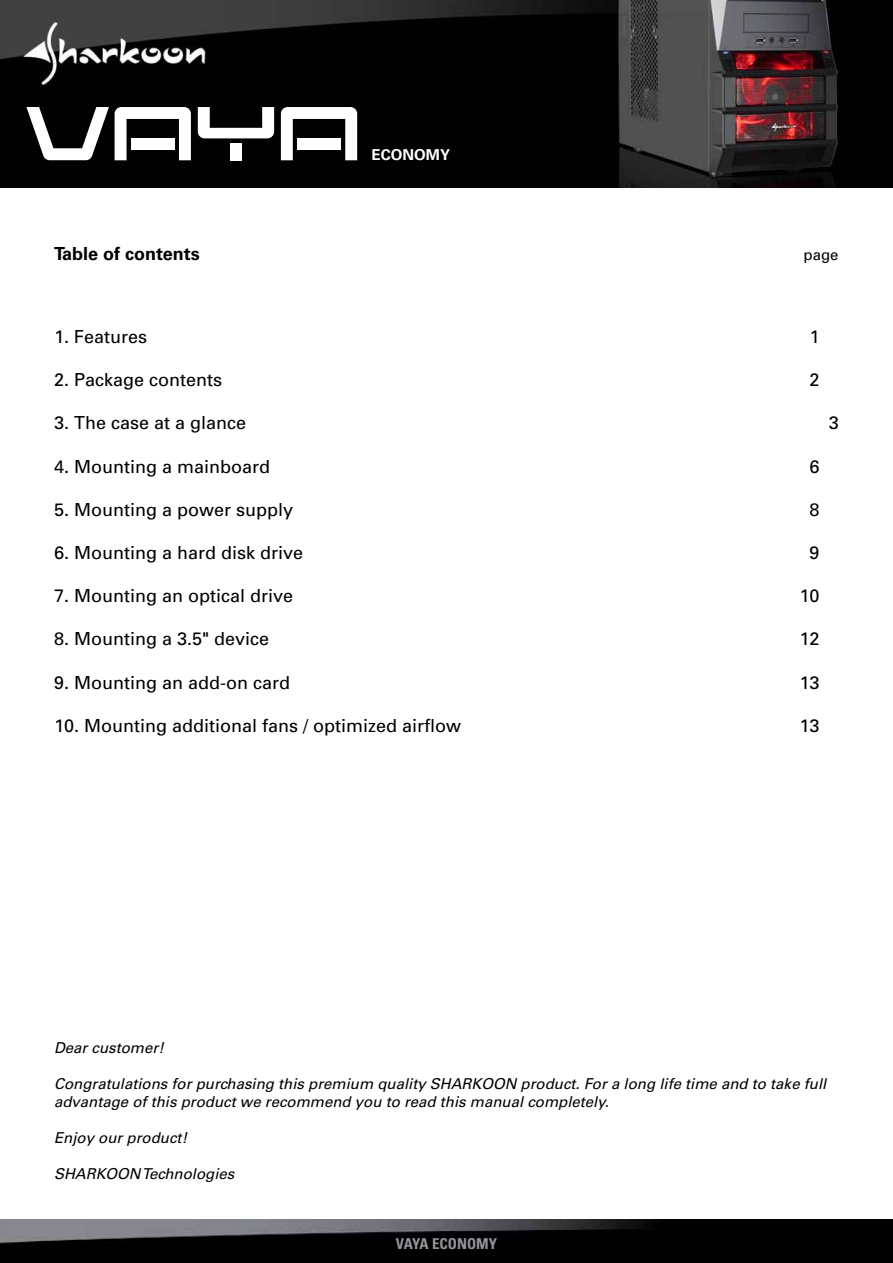
<style>
.page{position:relative;width:893px;height:1263px;background:#fff}
.page>*{position:absolute;margin:0;border:0;box-sizing:border-box;transform-origin:0 0}
.t1{font:18px "Univers";color:#000}
.t2{font:700 18px "Univers";color:#000}
.t3{font:italic 15px/18px "Univers";color:#000}
.t4{font:700 condensed 15px "Univers";color:#939598}
.t5{font:700 15px "Univers";color:#fff}
.t6{font:15px "Univers";color:#000}
</style>
<div class="page">
<img style="left:0;top:1220px;width:893px;height:42px">
<img style="left:0;top:0;width:893px;height:187px">
<svg style="left:115px;top:107px;width:76px;height:53px"></svg>
<div style="left:131px;top:138px;width:43px;height:12px;background:#fff"></div>
<svg style="left:281px;top:107px;width:76px;height:53px"></svg>
<div style="left:297px;top:138px;width:44px;height:12px;background:#fff"></div>
<svg style="left:198px;top:107px;width:76px;height:31px"></svg>
<div style="left:230px;top:143px;width:12px;height:17px;background:#fff"></div>
<svg style="left:26px;top:107px;width:83px;height:53px"></svg>
<p class="t5" style="left:372px;top:146px;width:80px">ECONOMY</p>
<p class="t2" style="left:54px;top:243px;width:147px">Table of contents</p>
<p class="t6" style="left:803px;top:246px;width:37px">page</p>
<p class="t1" style="left:54px;top:326px;width:95px">1. Features</p>
<p class="t1" style="left:809px;top:326px;width:12px">1</p>
<p class="t1" style="left:54px;top:369px;width:170px">2. Package contents</p>
<p class="t1" style="left:809px;top:369px;width:12px">2</p>
<p class="t1" style="left:54px;top:412px;width:194px">3. The case at a glance</p>
<p class="t1" style="left:829px;top:412px;width:12px">3</p>
<p class="t1" style="left:54px;top:456px;width:218px">4. Mounting a mainboard</p>
<p class="t1" style="left:809px;top:456px;width:12px">6</p>
<p class="t1" style="left:54px;top:499px;width:241px">5. Mounting a power supply</p>
<p class="t1" style="left:809px;top:499px;width:12px">8</p>
<p class="t1" style="left:54px;top:542px;width:251px">6. Mounting a hard disk drive</p>
<p class="t1" style="left:809px;top:542px;width:12px">9</p>
<p class="t1" style="left:54px;top:585px;width:241px">7. Mounting an optical drive</p>
<p class="t1" style="left:799px;top:585px;width:22px">10</p>
<p class="t1" style="left:54px;top:628px;width:217px">8. Mounting a 3.5" device</p>
<p class="t1" style="left:799px;top:628px;width:22px">12</p>
<p class="t1" style="left:54px;top:672px;width:238px">9. Mounting an add-on card</p>
<p class="t1" style="left:799px;top:672px;width:22px">13</p>
<p class="t1" style="left:54px;top:715px;width:409px">10. Mounting additional fans / optimized airflow</p>
<p class="t1" style="left:799px;top:715px;width:22px">13</p>
<p class="t3" style="left:54px;top:1038px;width:112px">Dear customer!</p>
<p class="t3" style="left:54px;top:1074px;width:774px">Congratulations for purchasing this premium quality SHARKOON product. For a long life time and to take full advantage of this product we recommend you to read this manual completely.</p>
<p class="t3" style="left:54px;top:1128px;width:135px">Enjoy our product!</p>
<p class="t3" style="left:54px;top:1164px;width:182px">SHARKOON Technologies</p>
<p class="t4" style="left:396px;top:1234px;width:103px">VAYA ECONOMY</p>
</div>
